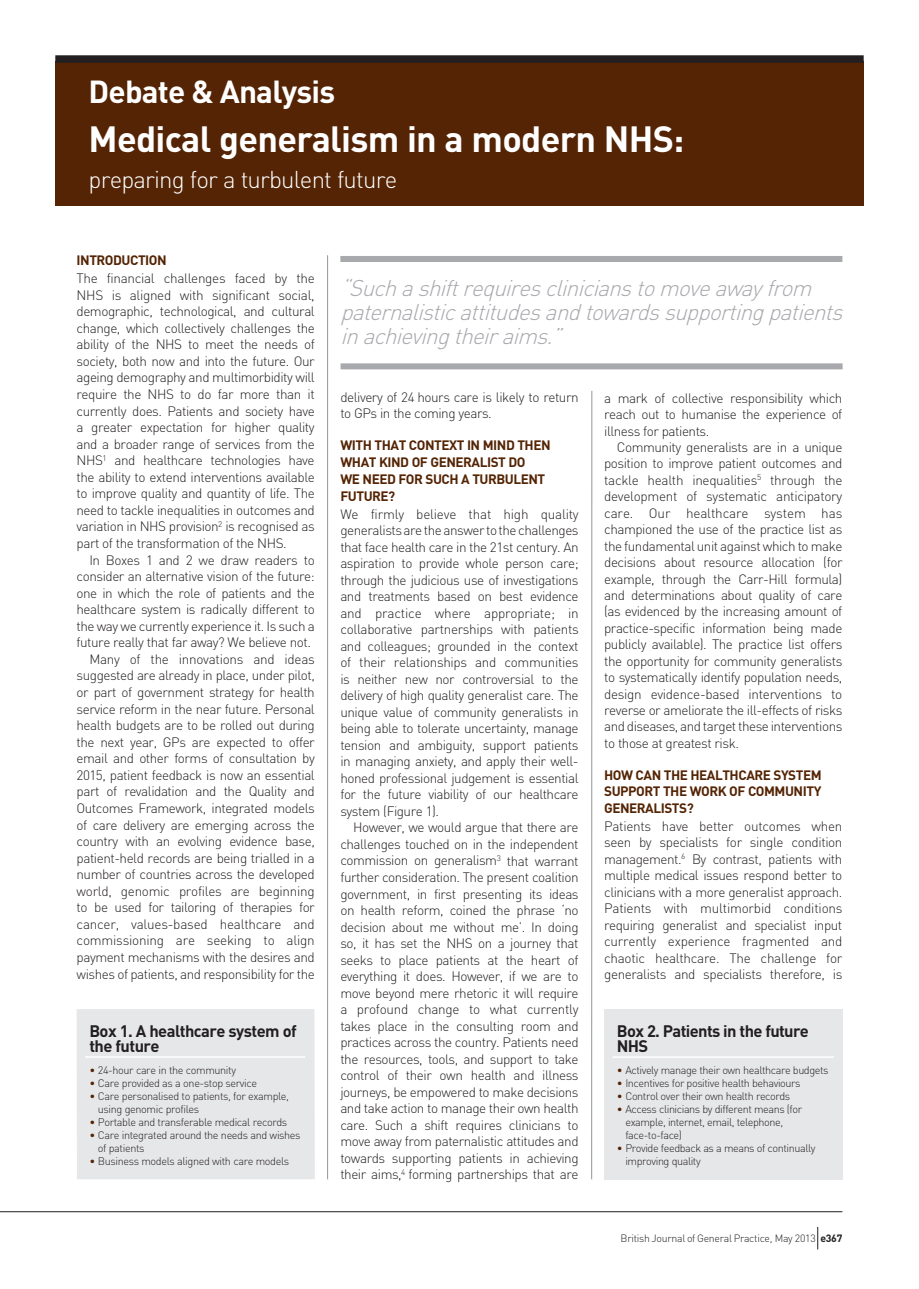
<style>
.page{position:relative;width:919px;height:1289px;background:#fff}
.page>*{position:absolute;margin:0;border:0;box-sizing:border-box;transform-origin:0 0}
.t1{font:700 36px "DIN";letter-spacing:-.02em;color:#fff}
.t2{font:700 31.5px "DIN";letter-spacing:-.025em;color:#fff}
.t3{font:300 24px "DIN";letter-spacing:-.035em;color:#fff}
.t4{font:italic 300 22.5px/24px "DIN";color:#a8a9ad}
.t5{font:700 16.5px/15px "DIN";letter-spacing:-.035em;color:#231f20}
.t6{font:300 13.5px/16.5px "DIN";letter-spacing:-.035em;color:#231f20;text-align:justify}
.t7{font:700 13.5px/16.8px "DIN";letter-spacing:-.035em;color:#542404}
.t8{font:300 10.8px/13px "DIN";letter-spacing:-.04em;color:#231f20}
.t9{font:300 10.5px "DIN";letter-spacing:-.025em;color:#231f20}
.s1{color:#542404}
.s2{font-weight:700}
</style>
<div class="page">
<div style="left:55px;top:61px;width:808px;height:145px;background:#542404"></div>
<hr style="left:591px;top:391px;width:1px;height:788px;background:#939598">
<hr style="left:327px;top:255px;width:1px;height:924px;background:#939598">
<hr style="left:0;top:1211px;width:842px;height:1px;background:#231f20">
<svg style="left:817px;top:1227px;width:1px;height:22px"></svg>
<div style="left:55px;top:55px;width:808px;height:8px;background:#231f20"></div>
<div style="left:340px;top:256px;width:502px;height:6px;background:#a8a9ad"></div>
<div style="left:340px;top:363px;width:502px;height:6px;background:#a8a9ad"></div>
<div style="left:77px;top:1009px;width:238px;height:170px;background:#e6e7e9"></div>
<hr style="left:85px;top:1056px;width:220px;height:1px;background:#fff">
<div style="left:604px;top:1009px;width:238px;height:170px;background:#e6e7e9"></div>
<hr style="left:612px;top:1056px;width:221px;height:1px;background:#fff">
<h2 class="t2" style="left:89px;top:71px;width:248px">DEBATE &amp; ANALYSIS</h2>
<h1 class="t1" style="left:89px;top:115px;width:538px">MEDICAL GENERALISM IN A MODERN NHS</h1>
<h1 class="t1" style="left:673px;top:115px;width:13px">:</h1>
<h3 class="t3" style="left:89px;top:165px;width:310px">preparing for a turbulent future</h3>
<p class="t7" style="left:77px;top:251px;width:92px">INTRODUCTION</p>
<p class="t6" style="left:77px;top:270px;width:240px">The financial challenges faced by the NHS is aligned with significant social, demographic, technological, and cultural change, which collectively challenges the ability of the NHS to meet the needs of society, both now and into the future. Our ageing demography and multimorbidity will require the NHS to do far more than it currently does. Patients and society have a greater expectation for higher quality and a broader range of services from the NHS<sup>1</sup> and healthcare technologies have the ability to extend interventions available to improve quality and quantity of life. The need to tackle inequalities in outcomes and variation in NHS provision<sup>2</sup> is recognised as part of the transformation of the NHS.</p>
<p class="t6" style="left:77px;top:551px;width:240px;text-align:right">In Boxes 1 and 2 we draw readers to consider an alternative vision of the future: one in which the role of patients and the healthcare system is radically different to the way we currently experience it. Is such a future really that far away? We believe not.<br>Many of the innovations and ideas suggested are already in place, under pilot, or part of government strategy for health service reform in the near future. Personal health budgets are to be rolled out during the next year, GPs are expected to offer email and other forms of consultation by 2015, patient feedback is now an essential part of revalidation and the Quality and Outcomes Framework, integrated models of care delivery are emerging across the country with an evolving evidence base, patient-held records are being trialled in a number of countries across the developed world, genomic profiles are beginning to be used for tailoring of therapies for cancer, values-based healthcare and commissioning are seeking to align payment mechanisms with the desires and wishes of patients, and responsibility for the</p>
<p class="t5" style="left:89px;top:1022px;width:209px">BOX 1. A HEALTHCARE SYSTEM OF<br>THE FUTURE</p>
<p class="t8" style="left:89px;top:1063px;width:148px"><span class="s1">•</span> 24-hour care in the community</p>
<p class="t8" style="left:89px;top:1076px;width:169px"><span class="s1">•</span> Care provided as a one-stop service</p>
<p class="t8" style="left:98px;top:1089px;width:193px;text-indent:-9px"><span class="s1">•</span> Care personalised to patients, for example, using genomic profiles</p>
<p class="t8" style="left:89px;top:1115px;width:199px"><span class="s1">•</span> Portable and transferable medical records</p>
<p class="t8" style="left:98px;top:1128px;width:204px;text-indent:-9px"><span class="s1">•</span> Care integrated around the needs and wishes of patients</p>
<p class="t8" style="left:89px;top:1154px;width:201px"><span class="s1">•</span> Business models aligned with care models</p>
<h3 class="t4" style="left:340px;top:276px;width:510px">“Suchashiftrequiresclinicianstomoveawayfrom paternalisticattitudesandtowardssupportingpatients inachievingtheiraims.”</h3>
<p class="t6" style="left:340px;top:388px;width:240px">delivery of 24 hours care is likely to return to GPs in the coming years.</p>
<p class="t7" style="left:340px;top:436px;width:212px">WITH THAT CONTEXT I N MI ND THEN<br>WHAT KI ND OF GENERALIST DO<br>WE NEED FOR SUCH A TURBULENT<br>FUTURE?</p>
<p class="t6" style="left:340px;top:505px;width:240px">We firmly believe that high quality generalists are the answer to the challenges that face health care in the 21st century. An aspiration to provide whole person care; through the judicious use of investigations and treatments based on best evidence and practice where appropriate; in collaborative partnerships with patients and colleagues; grounded in the context of their relationships and communities is neither new nor controversial to the delivery of high quality generalist care. The unique value of community generalists in being able to tolerate uncertainty, manage tension and ambiguity, support patients in managing anxiety, and apply their well&shy;honed professional judgement is essential for the future viability of our healthcare system (Figure 1).</p>
<p class="t6" style="left:340px;top:819px;width:240px;text-indent:13px">However, we would argue that there are challenges touched on in the independent commission on generalism<sup>3</sup> that warrant further consideration. The present coalition government, in first presenting its ideas on health reform, coined the phrase ‘no decision about me without me’. In doing so, it has set the NHS on a journey that seeks to place patients at the heart of everything it does. However, if we are to move beyond mere rhetoric it will require a profound change to what currently takes place in the consulting room and practices across the country. Patients need the resources, tools, and support to take control of their own health and illness journeys, be empowered to make decisions and take action to manage their own health care. Such a shift requires clinicians to move away from paternalistic attitudes and towards supporting patients in achieving their aims,<sup>4</sup> forming partnerships that are</p>
<p class="t6" style="left:604px;top:389px;width:240px">a mark of collective responsibility which reach out to humanise the experience of illness for patients.</p>
<p class="t6" style="left:604px;top:439px;width:240px;text-indent:13px">Community generalists are in a unique position to improve patient outcomes and tackle health inequalities<sup>5</sup> through the development of systematic anticipatory care. Our healthcare system has championed the use of the practice list as the fundamental unit against which to make decisions about resource allocation (for example, through the Carr-Hill formula) and determinations about quality of care (as evidenced by the increasing amount of practice-specific information being made publicly available). The practice list offers the opportunity for community generalists to systematically identify population needs, design evidence-based interventions to reverse or ameliorate the ill-effects of risks and diseases, and target these interventions to those at greatest risk.</p>
<p class="t7" style="left:604px;top:765px;width:219px;text-align:justify">H OW CAN THE HEALTHCARE SYSTEM SUPPORT THE WORK OF COMMUNITY GENERALISTS?</p>
<p class="t6" style="left:604px;top:817px;width:240px">Patients have better outcomes when seen by specialists for single condition management.<sup>6</sup> By contrast, patients with multiple medical issues respond better to clinicians with a more generalist approach.<br>Patients with multimorbid conditions requiring generalist and specialist input currently experience fragmented and chaotic healthcare. The challenge for generalists and specialists therefore, is</p>
<p class="t5" style="left:617px;top:1023px;width:193px">BOX 2. PATIENTS IN THE FUTURE<br>NHS</p>
<p class="t8" style="left:617px;top:1063px;width:213px"><span class="s1">•</span> Actively manage their own healthcare budgets</p>
<p class="t8" style="left:617px;top:1076px;width:185px"><span class="s1">•</span> Incentives for positive health behaviours</p>
<p class="t8" style="left:617px;top:1089px;width:175px"><span class="s1">•</span> Control over their own health records</p>
<p class="t8" style="left:625px;top:1102px;width:178px;text-indent:-9px"><span class="s1">•</span> Access clinicians by different means (for example, internet, email, telephone, face-to-face)</p>
<p class="t8" style="left:625px;top:1141px;width:191px;text-indent:-9px"><span class="s1">•</span> Provide feedback as a means of continually improving quality</p>
<p class="t9" style="left:620px;top:1231px;width:223px">British Journal of General Practice, May 2013 <span class="s2">E367</span></p>
</div>
